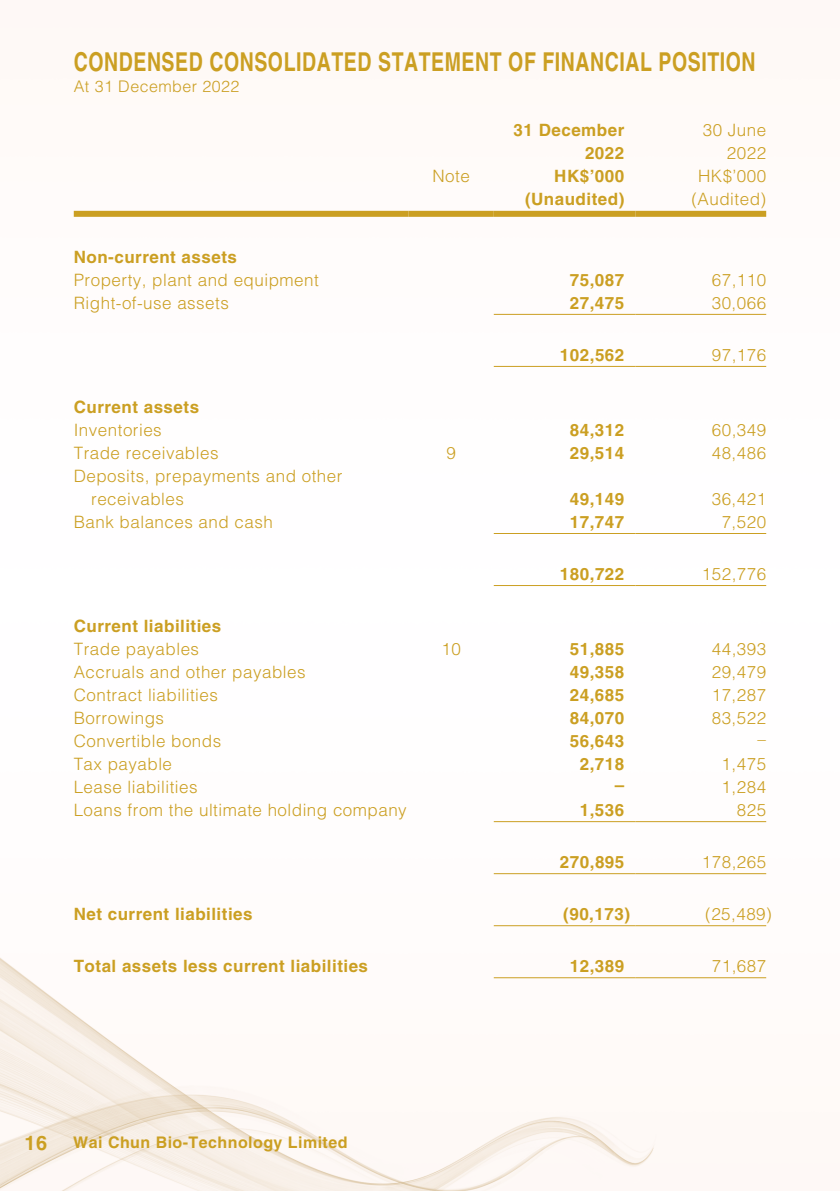
<style>
.page{position:relative;width:840px;height:1191px;background:#fff}
.page>*{position:absolute;margin:0;border:0;box-sizing:border-box;transform-origin:0 0}
.t1{font:700 26px "Helvetica LT Std";letter-spacing:.03em;color:#cb9f22;scale:.75 1}
.t2{font:700 20px "Helvetica LT Std";color:#cb9f22}
.t3{font:300 17px/23px "Helvetica LT Std";letter-spacing:.03em;color:#cb9f22}
.t4{font:700 17px "Helvetica LT Std";letter-spacing:.03em;color:#cb9f22}
.t5{font:700 16px "Helvetica LT Std";letter-spacing:.03em;color:#cb9f22}
.t6{font:300 16px "Helvetica LT Std";letter-spacing:.03em;color:#cb9f22}
</style>
<div class="page">
<img style="left:0;top:210px;width:767px;height:981px">
<div style="left:74px;top:211px;width:334px;height:6px;background:#cb9f22"></div>
<div style="left:408px;top:211px;width:85px;height:6px;background:#cb9f22"></div>
<div style="left:493px;top:211px;width:142px;height:6px;background:#cb9f22"></div>
<div style="left:635px;top:211px;width:130px;height:6px;background:#cb9f22"></div>
<hr style="left:493px;top:314px;width:142px;height:1px;background:#cb9f22">
<hr style="left:635px;top:314px;width:130px;height:1px;background:#cb9f22">
<hr style="left:493px;top:366px;width:142px;height:1px;background:#cb9f22">
<hr style="left:635px;top:366px;width:130px;height:1px;background:#cb9f22">
<hr style="left:493px;top:533px;width:142px;height:1px;background:#cb9f22">
<hr style="left:635px;top:533px;width:130px;height:1px;background:#cb9f22">
<hr style="left:493px;top:585px;width:142px;height:1px;background:#cb9f22">
<hr style="left:635px;top:585px;width:130px;height:1px;background:#cb9f22">
<hr style="left:493px;top:821px;width:142px;height:1px;background:#cb9f22">
<hr style="left:635px;top:821px;width:130px;height:1px;background:#cb9f22">
<hr style="left:493px;top:873px;width:142px;height:1px;background:#cb9f22">
<hr style="left:635px;top:873px;width:130px;height:1px;background:#cb9f22">
<hr style="left:493px;top:925px;width:142px;height:1px;background:#cb9f22">
<hr style="left:635px;top:925px;width:130px;height:1px;background:#cb9f22">
<hr style="left:493px;top:977px;width:142px;height:1px;background:#cb9f22">
<hr style="left:635px;top:977px;width:130px;height:1px;background:#cb9f22">
<h1 class="t1" style="left:74px;top:46px;width:910px">CONDENSED CONSOLIDATED STATEMENT OF FINANCIAL POSITION</h1>
<p class="t6" style="left:74px;top:77px;width:167px">At 31 December 2022</p>
<p class="t4" style="left:513px;top:120px;width:112px">31 December</p>
<p class="t3" style="left:702px;top:119px;width:65px">30 June</p>
<p class="t4" style="left:584px;top:143px;width:41px">2022</p>
<p class="t3" style="left:726px;top:142px;width:41px">2022</p>
<p class="t3" style="left:432px;top:165px;width:39px">Note</p>
<p class="t4" style="left:554px;top:166px;width:71px">HK$’000</p>
<p class="t3" style="left:697px;top:165px;width:70px">HK$’000</p>
<p class="t4" style="left:524px;top:189px;width:101px">(Unaudited)</p>
<p class="t3" style="left:691px;top:188px;width:76px">(Audited)</p>
<p class="t4" style="left:74px;top:246px;width:165px">Non-current assets</p>
<p class="t3" style="left:74px;top:268px;width:246px">Property, plant and equipment</p>
<p class="t4" style="left:569px;top:269px;width:56px">75,087</p>
<p class="t3" style="left:711px;top:268px;width:56px">67,110</p>
<p class="t3" style="left:74px;top:291px;width:157px">Right-of-use assets</p>
<p class="t4" style="left:569px;top:292px;width:56px">27,475</p>
<p class="t3" style="left:711px;top:291px;width:56px">30,066</p>
<p class="t4" style="left:559px;top:344px;width:66px">102,562</p>
<p class="t3" style="left:711px;top:343px;width:56px">97,176</p>
<p class="t4" style="left:74px;top:396px;width:127px">Current assets</p>
<p class="t3" style="left:74px;top:418px;width:89px">Inventories</p>
<p class="t4" style="left:569px;top:419px;width:56px">84,312</p>
<p class="t3" style="left:711px;top:418px;width:56px">60,349</p>
<p class="t3" style="left:74px;top:441px;width:146px">Trade receivables</p>
<p class="t3" style="left:446px;top:441px;width:11px">9</p>
<p class="t4" style="left:569px;top:442px;width:56px">29,514</p>
<p class="t3" style="left:711px;top:441px;width:56px">48,486</p>
<p class="t3" style="left:91px;top:464px;width:252px;text-indent:-17px">Deposits, prepayments and other receivables</p>
<p class="t4" style="left:569px;top:488px;width:56px">49,149</p>
<p class="t3" style="left:711px;top:487px;width:56px">36,421</p>
<p class="t3" style="left:74px;top:510px;width:200px">Bank balances and cash</p>
<p class="t4" style="left:569px;top:511px;width:56px">17,747</p>
<p class="t3" style="left:721px;top:510px;width:46px">7,520</p>
<p class="t4" style="left:559px;top:563px;width:66px">180,722</p>
<p class="t3" style="left:701px;top:562px;width:66px">152,776</p>
<p class="t4" style="left:74px;top:615px;width:149px">Current liabilities</p>
<p class="t3" style="left:74px;top:637px;width:127px">Trade payables</p>
<p class="t3" style="left:441px;top:637px;width:21px">10</p>
<p class="t4" style="left:569px;top:638px;width:56px">51,885</p>
<p class="t3" style="left:711px;top:637px;width:56px">44,393</p>
<p class="t3" style="left:74px;top:660px;width:233px">Accruals and other payables</p>
<p class="t4" style="left:569px;top:661px;width:56px">49,358</p>
<p class="t3" style="left:711px;top:660px;width:56px">29,479</p>
<p class="t3" style="left:74px;top:683px;width:146px">Contract liabilities</p>
<p class="t4" style="left:569px;top:684px;width:56px">24,685</p>
<p class="t3" style="left:711px;top:683px;width:56px">17,287</p>
<p class="t3" style="left:74px;top:706px;width:92px">Borrowings</p>
<p class="t4" style="left:569px;top:707px;width:56px">84,070</p>
<p class="t3" style="left:711px;top:706px;width:56px">83,522</p>
<p class="t3" style="left:74px;top:729px;width:149px">Convertible bonds</p>
<p class="t4" style="left:569px;top:730px;width:56px">56,643</p>
<p class="t3" style="left:757px;top:727px;width:10px">–</p>
<p class="t3" style="left:74px;top:752px;width:100px">Tax payable</p>
<p class="t4" style="left:579px;top:753px;width:46px">2,718</p>
<p class="t3" style="left:721px;top:752px;width:46px">1,475</p>
<p class="t3" style="left:74px;top:775px;width:125px">Lease liabilities</p>
<p class="t4" style="left:614px;top:774px;width:11px">–</p>
<p class="t3" style="left:721px;top:775px;width:46px">1,284</p>
<p class="t3" style="left:74px;top:798px;width:334px">Loans from the ultimate holding company</p>
<p class="t4" style="left:579px;top:799px;width:46px">1,536</p>
<p class="t3" style="left:736px;top:798px;width:31px">825</p>
<p class="t4" style="left:559px;top:851px;width:66px">270,895</p>
<p class="t3" style="left:701px;top:850px;width:66px">178,265</p>
<p class="t4" style="left:74px;top:904px;width:180px">Net current liabilities</p>
<p class="t4" style="left:563px;top:904px;width:68px">(90,173)</p>
<p class="t3" style="left:704px;top:902px;width:68px">(25,489)</p>
<p class="t4" style="left:74px;top:956px;width:295px">Total assets less current liabilities</p>
<p class="t4" style="left:569px;top:956px;width:56px">12,389</p>
<p class="t3" style="left:711px;top:954px;width:56px">71,687</p>
<p class="t2" style="left:24px;top:1130px;width:24px">16</p>
<p class="t5" style="left:73px;top:1132px;width:275px">Wai Chun Bio-Technology Limited</p>
</div>
